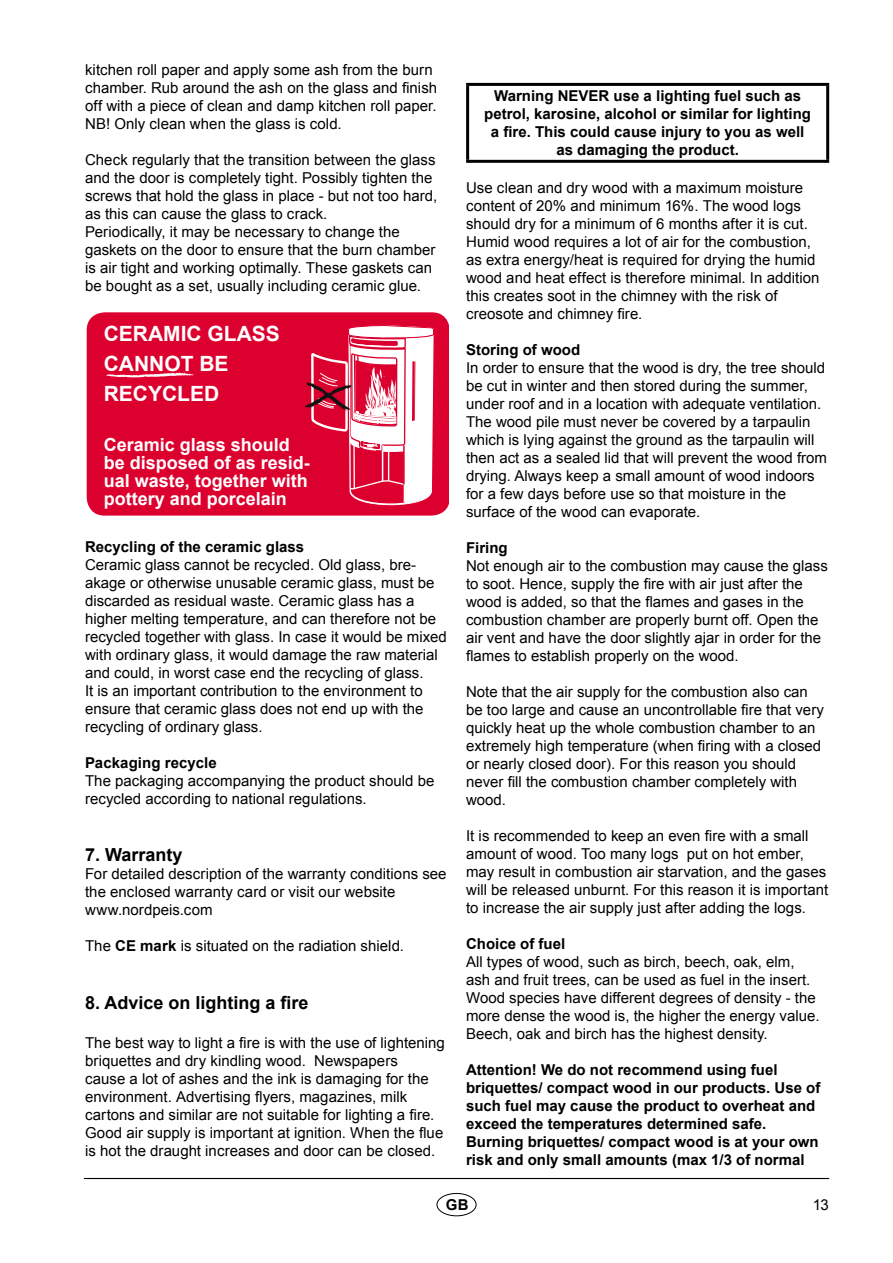
<style>
.page{position:relative;width:893px;height:1263px;background:#fff}
.page>*{position:absolute;margin:0;border:0;box-sizing:border-box;transform-origin:0 0}
.t1{font:700 21px/30px "Arial";color:#fff}
.t2{font:700 18px/18px "Arial";color:#fff}
.t3{font:700 18px "Arial";color:#000}
.t4{font:15px/18px "Arial";color:#000}
.t5{font:700 15px/18px "Arial";color:#000;text-align:center}
.s1{font-weight:700}
</style>
<div class="page">
<hr style="left:84px;top:1178px;width:745px;height:1px;background:#000">
<div style="left:437px;top:1193px;width:39px;height:23px;border:1px solid #000;border-radius:50%"></div>
<div style="left:87px;top:312px;width:361px;height:204px;background:#dc002e"></div>
<svg style="left:305px;top:312px;width:129px;height:204px"></svg>
<svg style="left:106px;top:372px;width:88px;height:5px"></svg>
<hr style="left:466px;top:83px;width:363px;height:3px;background:#000">
<hr style="left:466px;top:86px;width:3px;height:74px;background:#000">
<hr style="left:826px;top:86px;width:3px;height:74px;background:#000">
<hr style="left:466px;top:160px;width:363px;height:3px;background:#000">
<p class="t4" style="left:85px;top:61px;width:354px">kitchen roll paper and apply some ash from the burn chamber. Rub around the ash on the glass and finish off with a piece of clean and damp kitchen roll paper.<br>NB! Only clean when the glass is cold.</p>
<p class="t4" style="left:85px;top:151px;width:354px">Check regularly that the transition between the glass and the door is completely tight. Possibly tighten the screws that hold the glass in place - but not too hard, as this can cause the glass to crack.<br>Periodically, it may be necessary to change the gaskets on the door to ensure that the burn chamber is air tight and working optimally. These gaskets can be bought as a set, usually including ceramic glue.</p>
<h1 class="t1" style="left:104px;top:319px;width:178px">CERAMIC GLASS<br>CANNOT BE<br>RECYCLED</h1>
<p class="t2" style="left:104px;top:436px;width:208px">Ceramic glass should be disposed of as resid&shy;ual waste, together with pottery and porcelain</p>
<p class="t5" style="left:85px;top:538px;width:221px">Recycling of the ceramic glass</p>
<p class="t4" style="left:85px;top:555px;width:363px">Ceramic glass cannot be recycled. Old glass, bre&shy;akage or otherwise unusable ceramic glass, must be discarded as residual waste. Ceramic glass has a higher melting temperature, and can therefore not be recycled together with glass. In case it would be mixed with ordinary glass, it would damage the raw material and could, in worst case end the recycling of glass.<br>It is an important contribution to the environment to ensure that ceramic glass does not end up with the recycling of ordinary glass.</p>
<p class="t5" style="left:85px;top:754px;width:133px">Packaging recycle</p>
<p class="t4" style="left:85px;top:771px;width:351px">The packaging accompanying the product should be recycled according to national regulations.</p>
<p class="t3" style="left:85px;top:843px;width:99px">7. Warranty</p>
<p class="t4" style="left:85px;top:865px;width:363px">For detailed description of the warranty conditions see the enclosed warranty card or visit our website www.nordpeis.com</p>
<p class="t4" style="left:85px;top:937px;width:321px">The <span class="s1">CE mark</span> is situated on the radiation shield.</p>
<p class="t3" style="left:85px;top:990px;width:225px">8. Advice on lighting a fire</p>
<p class="t4" style="left:85px;top:1034px;width:361px">The best way to light a fire is with the use of lightening briquettes and dry kindling wood. Newspapers<br>cause a lot of ashes and the ink is damaging for the environment. Advertising flyers, magazines, milk cartons and similar are not suitable for lighting a fire.<br>Good air supply is important at ignition. When the flue is hot the draught increases and door can be closed.</p>
<p class="t5" style="left:484px;top:87px;width:328px">Warning NEVER use a lighting fuel such as petrol, karosine, alcohol or similar for lighting a fire. This could cause injury to you as well as damaging the product.</p>
<p class="t4" style="left:466px;top:179px;width:355px">Use clean and dry wood with a maximum moisture content of 20% and minimum 16%. The wood logs should dry for a minimum of 6 months after it is cut.<br>Humid wood requires a lot of air for the combustion, as extra energy/heat is required for drying the humid wood and heat effect is therefore minimal. In addition this creates soot in the chimney with the risk of creosote and chimney fire.</p>
<p class="t5" style="left:466px;top:341px;width:116px">Storing of wood</p>
<p class="t4" style="left:466px;top:359px;width:363px">In order to ensure that the wood is dry, the tree should be cut in winter and then stored during the summer, under roof and in a location with adequate ventilation.<br>The wood pile must never be covered by a tarpaulin which is lying against the ground as the tarpaulin will then act as a sealed lid that will prevent the wood from drying. Always keep a small amount of wood indoors for a few days before use so that moisture in the surface of the wood can evaporate.</p>
<p class="t5" style="left:466px;top:539px;width:43px">Firing</p>
<p class="t4" style="left:466px;top:557px;width:363px">Not enough air to the combustion may cause the glass to soot. Hence, supply the fire with air just after the wood is added, so that the flames and gases in the combustion chamber are properly burnt off. Open the air vent and have the door slightly ajar in order for the flames to establish properly on the wood.</p>
<p class="t4" style="left:466px;top:683px;width:359px">Note that the air supply for the combustion also can be too large and cause an uncontrollable fire that very quickly heat up the whole combustion chamber to an extremely high temperature (when firing with a closed or nearly closed door). For this reason you should never fill the combustion chamber completely with wood.</p>
<p class="t4" style="left:466px;top:827px;width:364px">It is recommended to keep an even fire with a small amount of wood. Too many logs put on hot ember, may result in combustion air starvation, and the gases will be released unburnt. For this reason it is important to increase the air supply just after adding the logs.</p>
<p class="t5" style="left:466px;top:935px;width:101px">Choice of fuel</p>
<p class="t4" style="left:466px;top:953px;width:355px">All types of wood, such as birch, beech, oak, elm, ash and fruit trees, can be used as fuel in the insert.<br>Wood species have different degrees of density - the more dense the wood is, the higher the energy value.<br>Beech, oak and birch has the highest density.</p>
<p class="t5" style="left:466px;top:1061px;width:356px;text-align:left">Attention! We do not recommend using fuel briquettes/ compact wood in our products. Use of such fuel may cause the product to overheat and exceed the temperatures determined safe.<br>Burning briquettes/ compact wood is at your own risk and only small amounts (max 1/3 of normal</p>
<p class="t5" style="left:446px;top:1196px;width:24px">GB</p>
<p class="t4" style="left:813px;top:1196px;width:18px">13</p>
</div>
